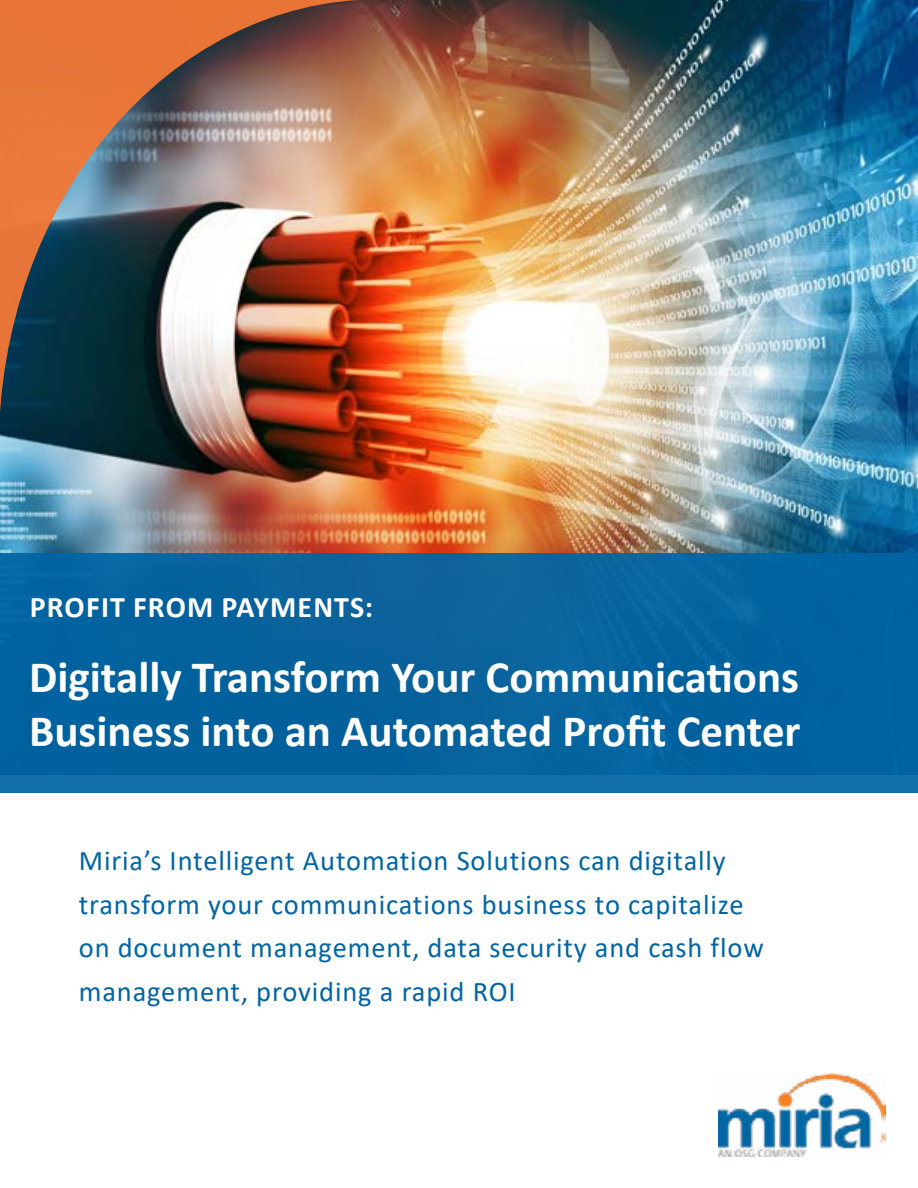
<style>
.page{position:relative;width:918px;height:1188px;background:#fff}
.page>*{position:absolute;margin:0;border:0;box-sizing:border-box;transform-origin:0 0}
.t1{font:700 45px/54px "Calibri";color:#fff}
.t2{font:700 30px "Calibri";letter-spacing:.04em;color:#fff}
.t3{font:28.5px/43.5px "Calibri";letter-spacing:.03em;color:#0065a4}
</style>
<div class="page">
<img style="left:0;top:0;width:918px;height:1157px">
<div style="left:0;top:553px;width:918px;height:240px;background:#0065a4"></div>
<img style="left:718px;top:1074px;width:167px;height:82px">
<p class="t2" style="left:30px;top:585px;width:345px">PROFIT FROM PAYMENTS:</p>
<h1 class="t1" style="left:29px;top:650px;width:773px">Digitally Transform Your Communications<br>Business into an Automated Profit Center</h1>
<p class="t3" style="left:79px;top:838px;width:686px">Miria’s Intelligent Automation Solutions can digitally transform your communications business to capitalize on document management, data security and cash flow management, providing a rapid ROI</p>
</div>
